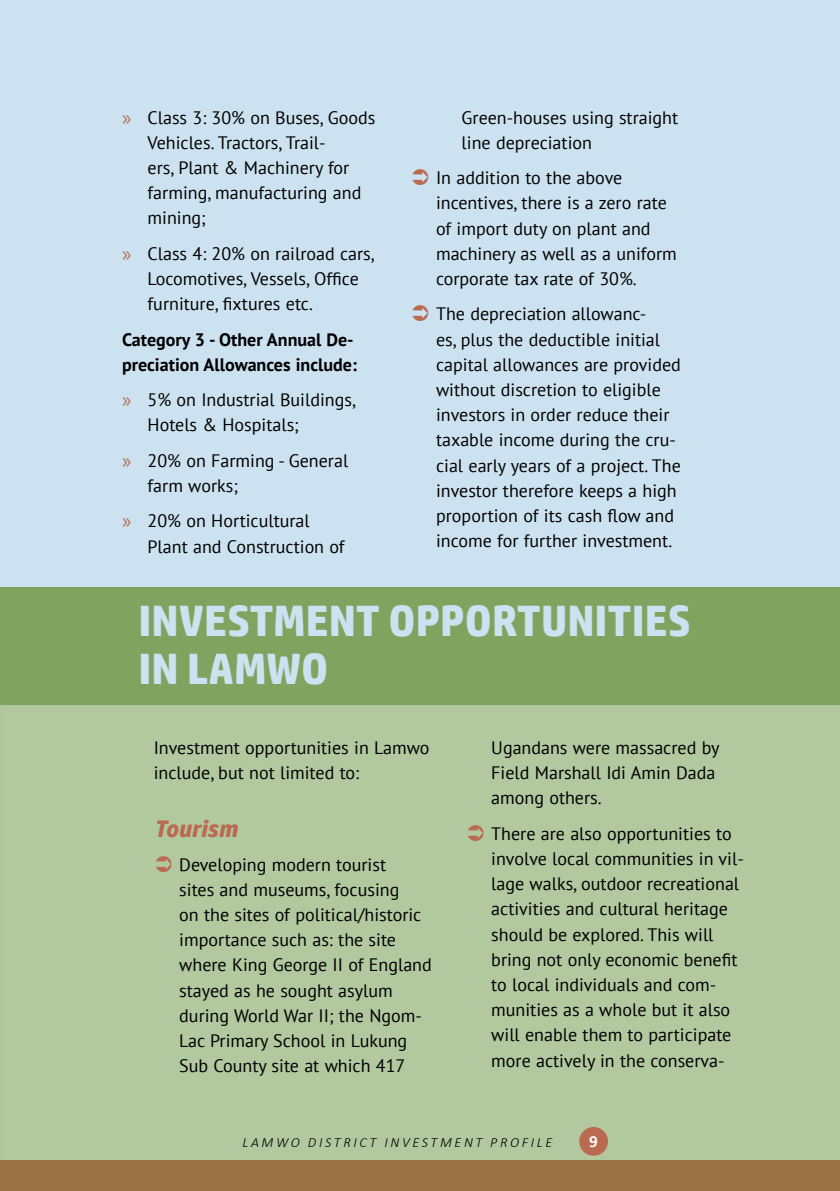
<style>
.page{position:relative;width:840px;height:1191px;background:#fff}
.page>*{position:absolute;margin:0;border:0;box-sizing:border-box;transform-origin:0 0}
.t1{font:700 44px/47.4px "HP Simplified";color:#cce2f0}
.t2{font:italic 700 24px "HP Simplified";color:#ba6a51}
.t3{font:18px/25.2px "PT Sans";color:#000}
.t4{font:700 18px/25.2px "PT Sans";color:#000}
.t5{font:700 17px "Calibri";color:#fff}
.t6{font:italic 300 14px "Calibri";letter-spacing:.19em;color:#000}
.s1{font-family:"Myriad Pro";font-size:22px;color:#ba6a51}
</style>
<div class="page">
<div style="left:0;top:0;width:839px;height:587px;background:#cce2f0"></div>
<div style="left:0;top:704px;width:839px;height:487px;background:#b2c89f"></div>
<div style="left:579px;top:1127px;width:28px;height:28px;background:#ba6a51;border-radius:50%"></div>
<div style="left:0;top:587px;width:839px;height:117px;background:#80a460"></div>
<div style="left:0;top:1160px;width:839px;height:31px;background:#987243"></div>
<p class="t3" style="left:147px;top:104px;width:229px;text-indent:-26px"><span class="s1">»</span> Class 3: 30% on Buses, Goods<br>Vehicles. Tractors, Trail-<br>ers, Plant &amp; Machinery for farming, manufacturing and mining;</p>
<p class="t3" style="left:147px;top:240px;width:229px;text-indent:-26px"><span class="s1">»</span> Class 4: 20% on railroad cars,<br>Locomotives, Vessels, Office furniture, fixtures etc.</p>
<p class="t4" style="left:122px;top:326px;width:236px">Category 3 - Other Annual De&shy;preciation Allowances include:</p>
<p class="t3" style="left:147px;top:387px;width:210px;text-indent:-26px"><span class="s1">»</span> 5% on Industrial Buildings,<br>Hotels &amp; Hospitals;</p>
<p class="t3" style="left:147px;top:447px;width:202px;text-indent:-26px"><span class="s1">»</span> 20% on Farming - General farm works;</p>
<p class="t3" style="left:147px;top:508px;width:198px;text-indent:-26px"><span class="s1">»</span> 20% on Horticultural<br>Plant and Construction of</p>
<p class="t3" style="left:461px;top:104px;width:218px">Green-houses using straight line depreciation</p>
<p class="t3" style="left:436px;top:165px;width:242px">In addition to the above incentives, there is a zero rate of import duty on plant and machinery as well as a uniform corporate tax rate of 30%.</p>
<p class="t3" style="left:436px;top:301px;width:246px">The depreciation allowanc-<br>es, plus the deductible initial capital allowances are provided without discretion to eligible investors in order reduce their taxable income during the cru&shy;cial early years of a project. The investor therefore keeps a high proportion of its cash flow and income for further investment.</p>
<h1 class="t1" style="left:138px;top:597px;width:553px">INVESTMENT OPPORTUNITIES<br>IN LAMWO</h1>
<p class="t3" style="left:154px;top:734px;width:277px">Investment opportunities in Lamwo include, but not limited to:</p>
<h2 class="t2" style="left:154px;top:814px;width:85px">Tourism</h2>
<p class="t3" style="left:179px;top:851px;width:254px">Developing modern tourist<br>sites and museums, focusing<br>on the sites of political/historic importance such as: the site where King George II of England stayed as he sought asylum during World War II; the Ngom-<br>Lac Primary School in Lukung<br>Sub County site at which 417</p>
<p class="t3" style="left:491px;top:734px;width:230px">Ugandans were massacred by<br>Field Marshall Idi Amin Dada among others.</p>
<p class="t3" style="left:491px;top:820px;width:254px">There are also opportunities to involve local communities in vil&shy;lage walks, outdoor recreational activities and cultural heritage should be explored. This will bring not only economic benefit to local individuals and com&shy;munities as a whole but it also will enable them to participate more actively in the conserva-</p>
<p class="t6" style="left:242px;top:1133px;width:311px">LAMWO DISTRICT INVESTMENT PROFILE</p>
<p class="t5" style="left:588px;top:1130px;width:10px">9</p>
</div>
